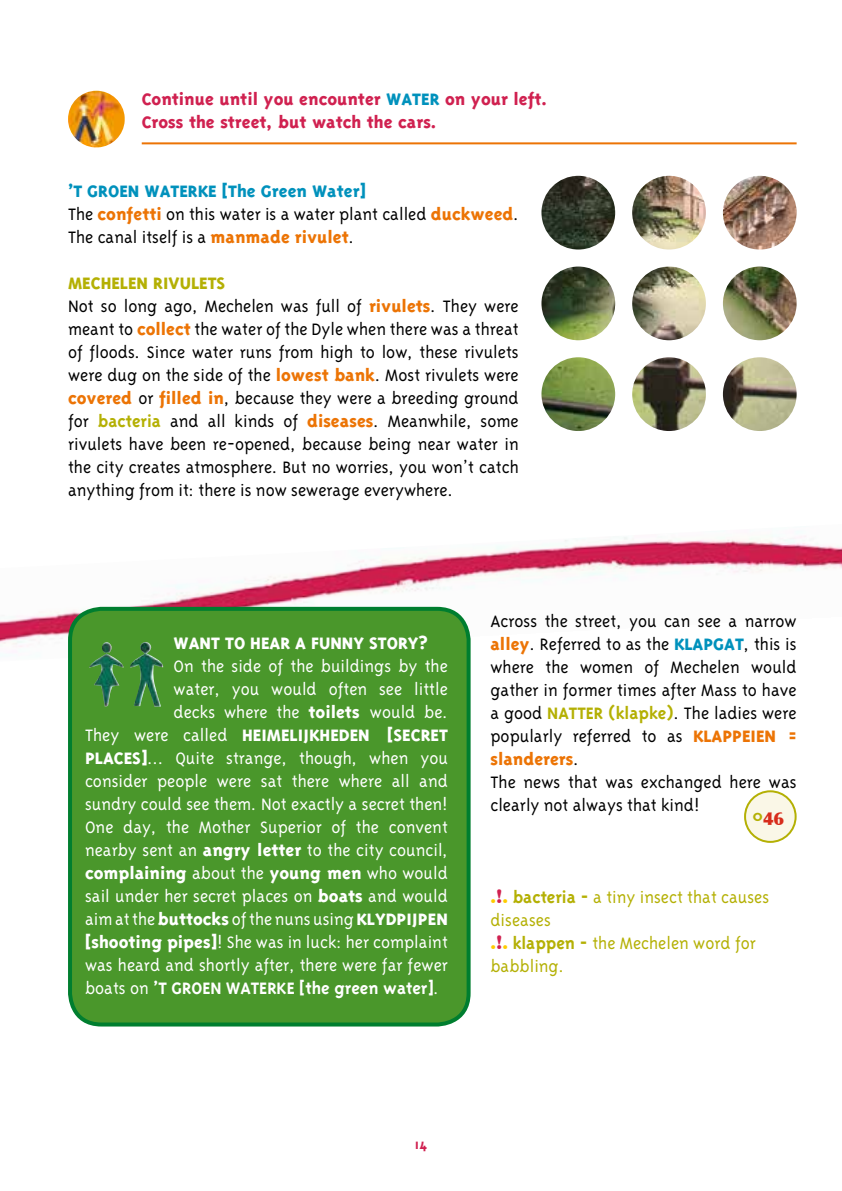
<style>
.page{position:relative;width:842px;height:1191px;background:#fff}
.page>*{position:absolute;margin:0;border:0;box-sizing:border-box;transform-origin:0 0}
.t1{font:300 19px/23px "Triplex";color:#000}
.t2{font:300 19px "Triplex";color:#fff}
.t3{font:800 19px "Triplex";color:#fff}
.t4{font:300 19px/23px "Triplex";color:#b4b004}
.t5{font:800 19px/23px "Triplex";color:#d02150}
.t6{font:700 19px "Triplex";color:#fff}
.t7{font:900 18px "Optima";color:#d72c1b}
.t8{font:700 16px "Triplex";color:#d02150}
.s1{color:#0091bc}
.s2{font-weight:800;color:#0091bc}
.s3{font-weight:800;color:#ec7405}
.s4{font-weight:800;color:#b4b004}
.s5{font-weight:700;color:#b4b004}
.s6{font-weight:800}
.s7{font-weight:300}
.s8{font-size:28px;color:#b4b004}
.s9{font-family:"Optima";font-weight:900;color:#fecc00}
.s10{font-family:"Optima";font-weight:900;color:#d02150}
.s11{font-weight:700}
</style>
<div class="page">
<img style="left:0;top:531px;width:842px;height:125px">
<img style="left:541px;top:176px;width:74px;height:73px;border-radius:37px">
<img style="left:632px;top:176px;width:74px;height:73px;border-radius:37px">
<img style="left:723px;top:176px;width:74px;height:73px;border-radius:37px">
<img style="left:541px;top:357px;width:74px;height:74px;border-radius:37px">
<img style="left:541px;top:266px;width:74px;height:74px;border-radius:37px">
<img style="left:632px;top:266px;width:74px;height:74px;border-radius:37px">
<img style="left:723px;top:266px;width:74px;height:74px;border-radius:37px">
<img style="left:632px;top:357px;width:74px;height:74px;border-radius:37px">
<img style="left:723px;top:357px;width:74px;height:74px;border-radius:37px">
<div style="left:745px;top:791px;width:51px;height:51px;background:#faf7e7;border-radius:50%"></div>
<div style="left:744px;top:790px;width:53px;height:53px;border:2px solid #b4b004;border-radius:50%"></div>
<hr style="left:142px;top:142px;width:655px;height:2px;background:#ec7405">
<img style="left:68px;top:91px;width:57px;height:56px;border-radius:27px">
<div style="left:70px;top:609px;width:399px;height:415px;background:#4a972b;border-radius:31px"></div>
<div style="left:68px;top:607px;width:403px;height:419px;border:4px solid #007e2f;border-radius:31px"></div>
<img style="left:89px;top:642px;width:75px;height:65px">
<p class="t5" style="left:142px;top:88px;width:407px">Continue until you encounter <span class="s1">WATER</span> on your left.<br>Cross the street, but watch the cars.</p>
<p class="t1" style="left:68px;top:180px;width:452px"><span class="s2">’T GROEN WATERKE [The Green Water]<br></span>The <span class="s3">confetti</span> on this water is a water plant called <span class="s3">duckweed</span>.<br>The canal itself is a <span class="s3">manmade rivulet</span>.</p>
<p class="t1" style="left:68px;top:272px;width:452px"><span class="s4">MECHELEN RIVULETS<br></span>Not so long ago, Mechelen was full of <span class="s3">rivulets</span>. They were meant to <span class="s3">collect</span> the water of the Dyle when there was a threat of floods. Since water runs from high to low, these rivulets were dug on the side of the <span class="s3">lowest bank</span>. Most rivulets were <span class="s3">covered</span> or <span class="s3">filled in</span>, because they were a breeding ground for <span class="s5">bacteria</span> and all kinds of <span class="s3">diseases</span>. Meanwhile, some rivulets have been re-opened, because being near water in the city creates atmosphere. But no worries, you won’t catch anything from it: there is now sewerage everywhere.</p>
<p class="t3" style="left:174px;top:632px;width:256px">WANT TO HEAR A FUNNY STORY?</p>
<p class="t2" style="left:174px;top:655px;width:276px">On the side of the buildings by the</p>
<p class="t2" style="left:174px;top:678px;width:276px">water, you would often see little</p>
<p class="t2" style="left:174px;top:701px;width:276px">decks where the <span class="s6">toilets</span> would be.</p>
<p class="t3" style="left:85px;top:724px;width:364px"><span class="s7">They were called</span> HEIMELIJKHEDEN [SECRET</p>
<p class="t2" style="left:85px;top:747px;width:364px"><span class="s6">PLACES]</span>... Quite strange, though, when you</p>
<p class="t2" style="left:85px;top:770px;width:364px">consider people were sat there where all and</p>
<p class="t2" style="left:85px;top:793px;width:364px">sundry could see them. Not exactly a secret then!</p>
<p class="t2" style="left:85px;top:816px;width:364px">One day, the Mother Superior of the convent</p>
<p class="t2" style="left:85px;top:839px;width:364px">nearby sent an <span class="s6">angry letter</span> to the city council,</p>
<p class="t3" style="left:85px;top:862px;width:364px">complaining <span class="s7">about the</span> young men <span class="s7">who would</span></p>
<p class="t2" style="left:85px;top:886px;width:364px">sail under her secret places on <span class="s6">boats</span> and would</p>
<p class="t2" style="left:85px;top:909px;width:364px">aim at the <span class="s6">buttocks</span> of the nuns using <span class="s6">KLYDPIJPEN</span></p>
<p class="t2" style="left:85px;top:932px;width:364px"><span class="s6">[shooting pipes]</span>! She was in luck: her complaint</p>
<p class="t2" style="left:85px;top:955px;width:364px">was heard and shortly after, there were far fewer</p>
<p class="t6" style="left:85px;top:977px;width:355px"><span class="s7">boats on</span> ’T GROEN WATERKE [the green water]<span class="s7">.</span></p>
<p class="t1" style="left:490px;top:609px;width:308px">Across the street, you can see a narrow <span class="s3">alley</span>. Referred to as the <span class="s2">KLAPGAT</span>, this is where the women of Mechelen would gather in former times after Mass to have a good <span class="s5">NATTER (klapke)</span>. The ladies were popularly referred to as <span class="s3">KLAPPEIEN = slanderers</span>.<br>The news that was exchanged here was clearly not always that kind!</p>
<p class="t7" style="left:752px;top:808px;width:34px"><span class="s8">°</span>46</p>
<p class="t4" style="left:490px;top:885px;width:280px"><span class="s9">.</span><span class="s10">!</span><span class="s9">.</span> <span class="s11">bacteria -</span> a tiny insect that causes diseases<br><span class="s9">.</span><span class="s10">!</span><span class="s9">.</span> <span class="s11">klappen -</span> the Mechelen word for babbling.</p>
<p class="t8" style="left:415px;top:1134px;width:14px">14</p>
</div>
